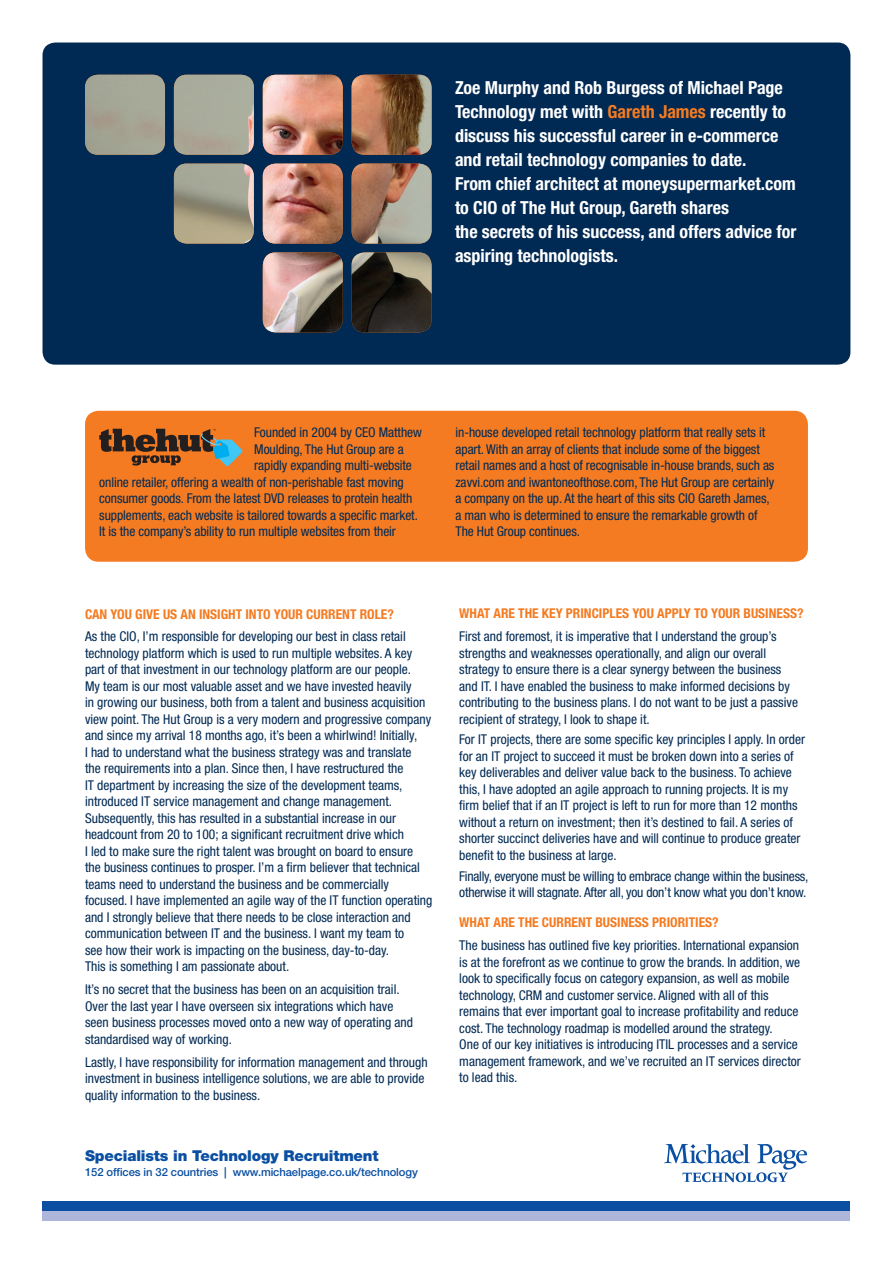
<style>
.page{position:relative;width:893px;height:1263px;background:#fff}
.page>*{position:absolute;margin:0;border:0;box-sizing:border-box;transform-origin:0 0}
.t1{font:700 condensed 18px/24px "Helvetica Neue";color:#fff}
.t2{font:900 15px "Helvetica Neue";letter-spacing:-.01em;color:#0a4fa2}
.t3{font:condensed 13.5px/16.5px "Helvetica Neue";color:#002953}
.t4{font:700 condensed 13.5px "Helvetica Neue";color:#f47b21}
.t5{font:500 11.25px "Helvetica Neue";letter-spacing:-.01em;color:#0a4fa2}
.s1{color:#f47b21}
</style>
<div class="page">
<div style="left:86px;top:411px;width:721px;height:150px;background:#f47b21;border-radius:13px"></div>
<div style="left:85px;top:411px;width:723px;height:151px;border:2px solid #f47b21;border-radius:13px"></div>
<div style="left:43px;top:43px;width:807px;height:322px;background:#002953;border-radius:13px"></div>
<img style="left:85px;top:75px;width:347px;height:257px">
<div style="left:43px;top:1201px;width:807px;height:19px;background:#0a4fa2"></div>
<div style="left:43px;top:1211px;width:807px;height:9px;background:#aeb6db"></div>
<svg style="left:664px;top:1144px;width:143px;height:38px"></svg>
<svg style="left:99px;top:429px;width:143px;height:37px"></svg>
<p class="t1" style="left:455px;top:75px;width:343px">Zoe Murphy and Rob Burgess of Michael Page Technology met with <span class="s1">Gareth James</span> recently to discuss his successful career in e-commerce and retail technology companies to date.<br>From chief architect at moneysupermarket.com to CIO of The Hut Group, Gareth shares<br>the secrets of his success, and offers advice for aspiring technologists.</p>
<p class="t3" style="left:254px;top:424px;width:169px">Founded in 2004 by CEO Matthew</p>
<p class="t3" style="left:254px;top:441px;width:151px">Moulding, The Hut Group are a</p>
<p class="t3" style="left:254px;top:457px;width:159px">rapidly expanding multi-website</p>
<p class="t3" style="left:99px;top:473px;width:306px">online retailer, offering a wealth of non-perishable fast moving</p>
<p class="t3" style="left:99px;top:490px;width:314px">consumer goods. From the latest DVD releases to protein health</p>
<p class="t3" style="left:99px;top:506px;width:320px">supplements, each website is tailored towards a specific market.</p>
<p class="t3" style="left:99px;top:523px;width:298px">It is the company’s ability to run multiple websites from their</p>
<p class="t3" style="left:455px;top:424px;width:320px">in-house developed retail technology platform that really sets it apart. With an array of clients that include some of the biggest retail names and a host of recognisable in-house brands, such as zavvi.com and iwantoneofthose.com, The Hut Group are certainly a company on the up. At the heart of this sits CIO Gareth James, a man who is determined to ensure the remarkable growth of The Hut Group continues.</p>
<p class="t4" style="left:85px;top:605px;width:140px">Can you give us an insight</p>
<p class="t4" style="left:245px;top:605px;width:150px">into your current role?</p>
<p class="t3" style="left:85px;top:628px;width:349px">As the CIO, I’m responsible for developing our best in class retail technology platform which is used to run multiple websites. A key part of that investment in our technology platform are our people.<br>My team is our most valuable asset and we have invested heavily<br>in growing our business, both from a talent and business acquisition view point. The Hut Group is a very modern and progressive company and since my arrival 18 months ago, it’s been a whirlwind! Initially,<br>I had to understand what the business strategy was and translate<br>the requirements into a plan. Since then, I have restructured the<br>IT department by increasing the size of the development teams, introduced IT service management and change management.<br>Subsequently, this has resulted in a substantial increase in our headcount from 20 to 100; a significant recruitment drive which<br>I led to make sure the right talent was brought on board to ensure<br>the business continues to prosper. I’m a firm believer that technical teams need to understand the business and be commercially focused. I have implemented an agile way of the IT function operating and I strongly believe that there needs to be close interaction and communication between IT and the business. I want my team to<br>see how their work is impacting on the business, day-to-day.<br>This is something I am passionate about.</p>
<p class="t3" style="left:85px;top:981px;width:330px">It’s no secret that the business has been on an acquisition trail.<br>Over the last year I have overseen six integrations which have seen business processes moved onto a new way of operating and standardised way of working.</p>
<p class="t3" style="left:85px;top:1053px;width:344px">Lastly, I have responsibility for information management and through investment in business intelligence solutions, we are able to provide quality information to the business.</p>
<p class="t2" style="left:85px;top:1147px;width:295px">Specialists in Technology Recruitment</p>
<p class="t5" style="left:85px;top:1165px;width:334px">152 offices in 32 countries | www.michaelpage.co.uk/technology</p>
<p class="t4" style="left:459px;top:605px;width:346px">What are th e key pri nciples you apply to your business?</p>
<p class="t3" style="left:459px;top:628px;width:340px">First and foremost, it is imperative that I understand the group’s strengths and weaknesses operationally, and align our overall strategy to ensure there is a clear synergy between the business and IT. I have enabled the business to make informed decisions by contributing to the business plans. I do not want to be just a passive recipient of strategy, I look to shape it.</p>
<p class="t3" style="left:459px;top:731px;width:347px">For IT projects, there are some specific key principles I apply. In order for an IT project to succeed it must be broken down into a series of key deliverables and deliver value back to the business. To achieve this, I have adopted an agile approach to running projects. It is my firm belief that if an IT project is left to run for more than 12 months without a return on investment; then it’s destined to fail. A series of shorter succinct deliveries have and will continue to produce greater benefit to the business at large.</p>
<p class="t3" style="left:459px;top:867px;width:351px">Finally, everyone must be willing to embrace change within the business, otherwise it will stagnate. After all, you don’t know what you don’t know.</p>
<p class="t4" style="left:459px;top:914px;width:200px">What are the current business prioriti</p>
<p class="t4" style="left:699px;top:914px;width:21px">es?</p>
<p class="t3" style="left:459px;top:937px;width:343px">The business has outlined five key priorities. International expansion is at the forefront as we continue to grow the brands. In addition, we look to specifically focus on category expansion, as well as mobile technology, CRM and customer service. Aligned with all of this remains that ever important goal to increase profitability and reduce cost. The technology roadmap is modelled around the strategy.<br>One of our key initiatives is introducing ITIL processes and a service management framework, and we’ve recruited an IT services director to lead this.</p>
</div>
